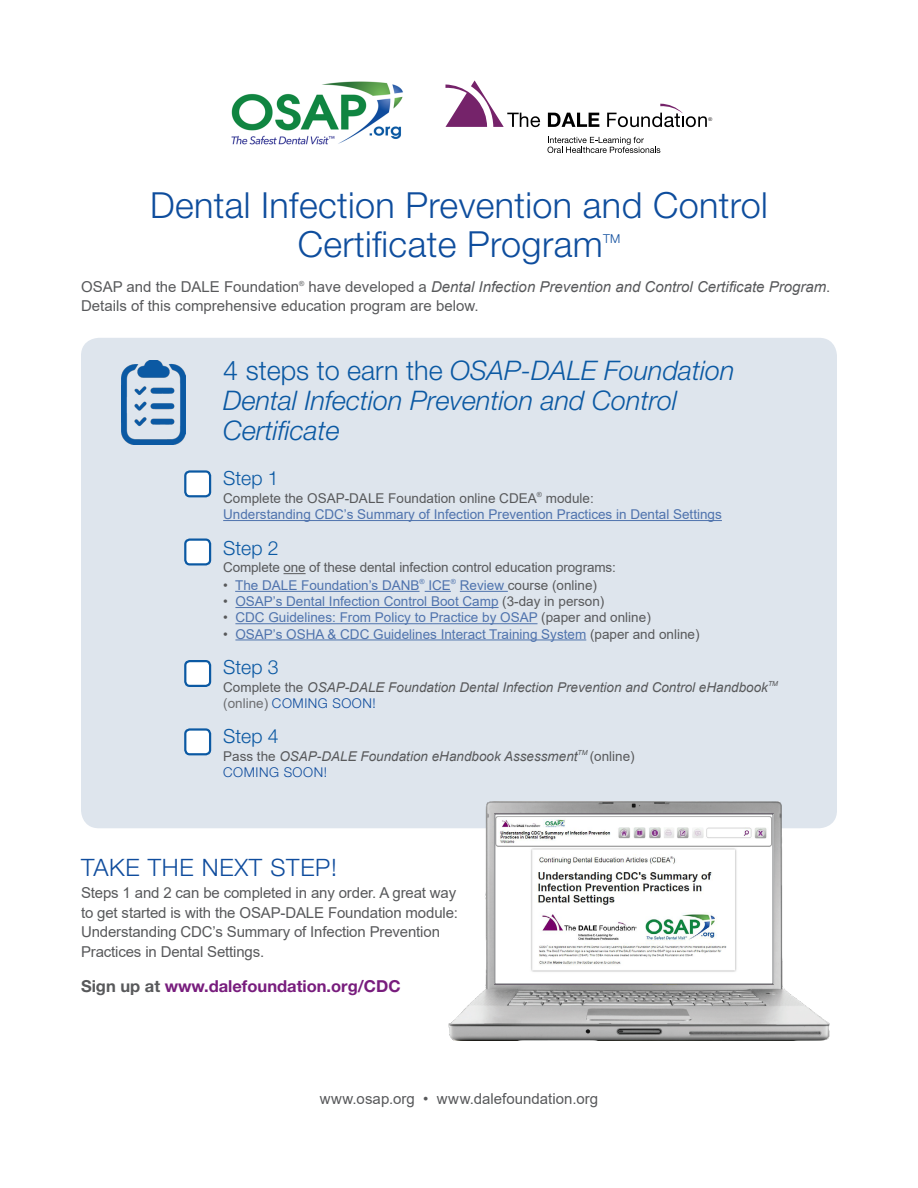
<style>
.page{position:relative;width:918px;height:1188px;background:#fff}
.page>*{position:absolute;margin:0;border:0;box-sizing:border-box;transform-origin:0 0}
.t1{font:300 36px/39px "Helvetica Neue LT Std";letter-spacing:.01em;color:#0e4d9d;text-align:center}
.t2{font:italic 300 27px/30px "Helvetica Neue LT Std";color:#0b59a3}
.t3{font:300 24px "Helvetica Neue LT Std";letter-spacing:.03em;color:#0f4c9d}
.t4{font:300 19.5px "Helvetica Neue LT Std";color:#0b59a3}
.t5{font:700 16.5px "Helvetica Neue LT Std";color:#781d7d}
.t6{font:15px/19.5px "Arial";letter-spacing:-.01em;color:#58595b}
.t7{font:13.5px/16.2px "Arial";color:#4f73ad}
.t8{font:italic 13.5px "Arial";color:#58595b}
.t9{font:13.5px "Arial";letter-spacing:-.01em;color:#58595b}
.t10{font:300 13.5px "Helvetica Neue LT Std";letter-spacing:.04em;color:#0f4c9d}
.t11{font:300 12.3px "Helvetica Neue LT Std";color:#0e4d9d}
.t12{font:5.1px "Arial";color:#231f20}
.s1{font-style:italic}
.s2{font-style:normal}
.s3{color:#58595b}
.s4{font-family:"Arial";font-weight:400;color:#6d6e71}
</style>
<div class="page">
<svg style="left:547px;top:137px;width:113px;height:16px"></svg>
<svg style="left:548px;top:113px;width:51px;height:14px"></svg>
<svg style="left:607px;top:104px;width:100px;height:23px"></svg>
<svg style="left:445px;top:80px;width:95px;height:47px"></svg>
<img style="left:231px;top:81px;width:172px;height:64px">
<div style="left:81px;top:338px;width:756px;height:490px;background:#dee5ed;border-radius:18px"></div>
<hr style="left:223px;top:520px;width:499px;height:1px;background:#4f73ad">
<svg style="left:284px;top:573px;width:22px;height:1px"></svg>
<hr style="left:235px;top:591px;width:185px;height:1px;background:#4f73ad">
<svg style="left:425px;top:591px;width:26px;height:1px"></svg>
<hr style="left:460px;top:591px;width:48px;height:1px;background:#4f73ad">
<hr style="left:235px;top:607px;width:264px;height:1px;background:#4f73ad">
<hr style="left:235px;top:623px;width:303px;height:1px;background:#4f73ad">
<hr style="left:235px;top:639px;width:351px;height:1px;background:#4f73ad">
<img style="left:448px;top:802px;width:385px;height:238px">
<img style="left:497px;top:816px;width:274px;height:166px">
<div style="left:185px;top:472px;width:25px;height:24px;background:#fff;border-radius:4px"></div>
<div style="left:184px;top:470px;width:27px;height:27px;border:2px solid #0b59a3;border-radius:4px"></div>
<div style="left:185px;top:540px;width:25px;height:24px;background:#fff;border-radius:4px"></div>
<div style="left:184px;top:539px;width:27px;height:27px;border:2px solid #0b59a3;border-radius:4px"></div>
<div style="left:185px;top:661px;width:25px;height:25px;background:#fff;border-radius:4px"></div>
<div style="left:184px;top:660px;width:27px;height:27px;border:2px solid #0b59a3;border-radius:4px"></div>
<div style="left:185px;top:730px;width:25px;height:24px;background:#fff;border-radius:4px"></div>
<div style="left:184px;top:728px;width:27px;height:27px;border:2px solid #0b59a3;border-radius:4px"></div>
<img style="left:122px;top:361px;width:64px;height:83px">
<p class="t12" style="left:708px;top:115px;width:5px">®</p>
<h1 class="t1" style="left:150px;top:185px;width:619px">Dental Infection Prevention and Control<br>Certificate Program</h1>
<p class="t11" style="left:603px;top:231px;width:19px">TM</p>
<p class="t6" style="left:81px;top:277px;width:751px">OSAP and the DALE Foundation<sup>®</sup> have developed a <span class="s1">Dental Infection Prevention and Control Certificate Program</span>.<br>Details of this comprehensive education program are below.</p>
<h2 class="t2" style="left:223px;top:356px;width:513px"><span class="s2">4 steps to earn the</span> OSAP-DALE Foundation<br>Dental Infection Prevention and Control<br>Certificate</h2>
<h3 class="t4" style="left:223px;top:466px;width:57px">Step 1</h3>
<p class="t7" style="left:223px;top:490px;width:500px"><span class="s3">Complete the OSAP-DALE Foundation online CDEA</span><sup>®</sup> <span class="s3">module:<br></span>Understanding CDC’s Summary of Infection Prevention Practices in Dental Settings</p>
<h3 class="t4" style="left:223px;top:536px;width:57px">Step 2</h3>
<p class="t9" style="left:223px;top:558px;width:394px">Complete one of these dental infection control education programs:</p>
<p class="t7" style="left:223px;top:577px;width:375px"><span class="s3">•</span> The DALE Foundation’s DANB<sup>®</sup> ICE<sup>®</sup> Review <span class="s3">course (online)</span></p>
<p class="t7" style="left:223px;top:593px;width:383px"><span class="s3">•</span> OSAP’s Dental Infection Control Boot Camp <span class="s3">(3-day in person)</span></p>
<p class="t7" style="left:223px;top:609px;width:429px"><span class="s3">•</span> CDC Guidelines: From Policy to Practice by OSAP <span class="s3">(paper and online)</span></p>
<p class="t7" style="left:223px;top:626px;width:478px"><span class="s3">•</span> OSAP’s OSHA &amp; CDC Guidelines Interact Training System <span class="s3">(paper and online)</span></p>
<h3 class="t4" style="left:223px;top:655px;width:57px">Step 3</h3>
<p class="t8" style="left:223px;top:678px;width:556px"><span class="s2">Complete the</span> OSAP-DALE Foundation Dental Infection Prevention and Control eHandbook<sup>TM</sup></p>
<p class="t10" style="left:223px;top:695px;width:154px"><span class="s4">(online)</span> COMING SOON!</p>
<h3 class="t4" style="left:223px;top:724px;width:57px">Step 4</h3>
<p class="t8" style="left:223px;top:747px;width:413px"><span class="s2">Pass the</span> OSAP-DALE Foundation eHandbook Assessment<sup>TM</sup> <span class="s2">(online)</span></p>
<p class="t10" style="left:223px;top:764px;width:105px">COMING SOON!</p>
<h3 class="t3" style="left:81px;top:853px;width:257px">TAKE THE NEXT STEP!</h3>
<p class="t6" style="left:81px;top:883px;width:379px">Steps 1 and 2 can be completed in any order. A great way to get started is with the OSAP-DALE Foundation module:<br>Understanding CDC’s Summary of Infection Prevention Practices in Dental Settings.</p>
<p class="t5" style="left:81px;top:976px;width:321px"><span class="s3">Sign up at</span> www.dalefoundation.org/CDC</p>
<p class="t6" style="left:320px;top:1088px;width:280px">www.osap.org • www.dalefoundation.org</p>
</div>
